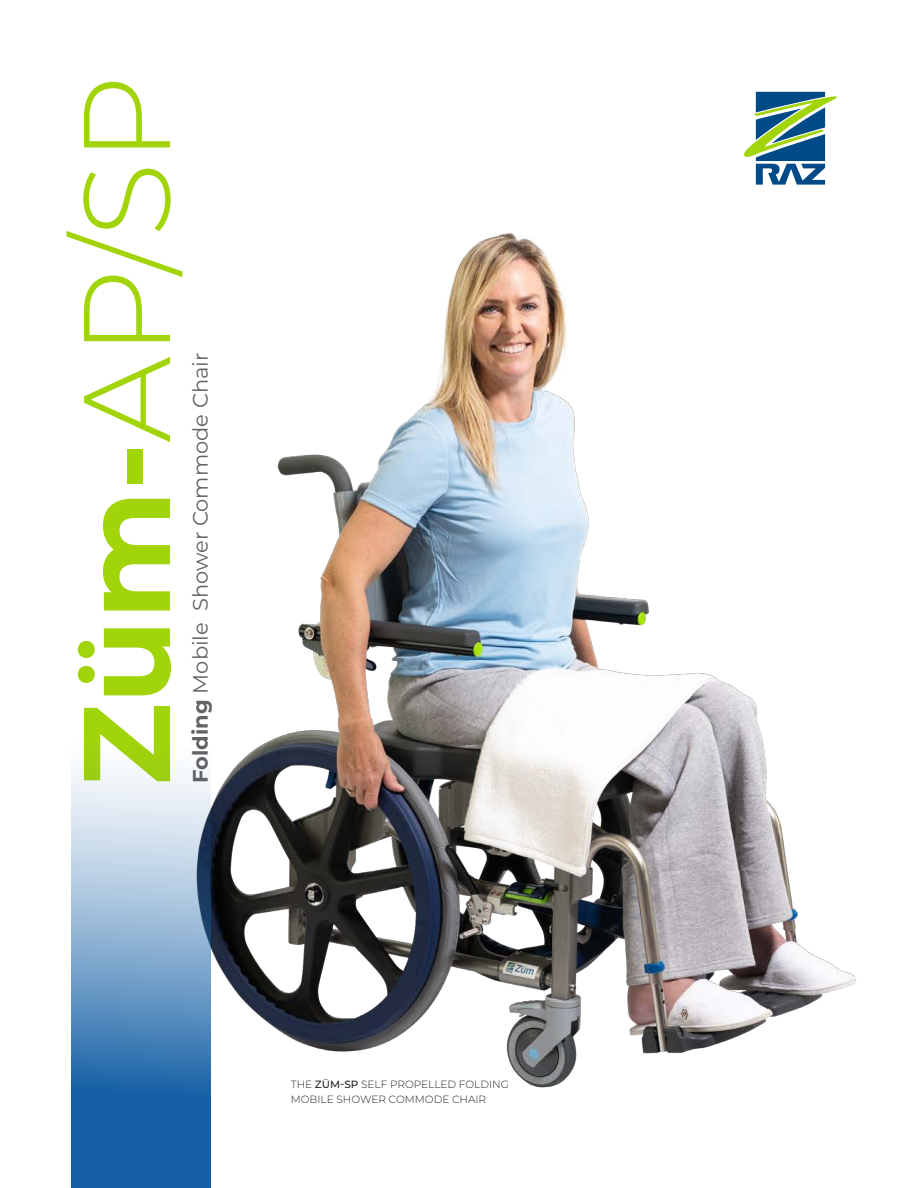
<style>
.page{position:relative;width:918px;height:1188px;background:#fff}
.page>*{position:absolute;margin:0;border:0;box-sizing:border-box;transform-origin:0 0}
.t1{font:300 123px "Montserrat";color:#a2d40a}
.t2{font:21px "Montserrat";color:#636366}
.t3{font:300 10.5px "Montserrat";color:#231f20}
.s1{font-weight:700}
.s2{font-weight:500}
</style>
<div class="page">
<svg style="left:754px;top:92px;width:83px;height:25px"></svg>
<img style="left:211px;top:117px;width:646px;height:971px">
<svg style="left:71px;top:768px;width:140px;height:420px;background:#74a0c8"></svg>
<p class="t1" style="left:43px;top:786px;width:713px;rotate:-90deg"><span class="s1">Züm-</span>AP/SP</p>
<p class="t2" style="left:186px;top:783px;width:432px;rotate:-90deg"><span class="s1">Folding</span> Mobile Shower Commode Chair</p>
<p class="t3" style="left:291px;top:1077px;width:220px">THE <span class="s2">ZÜM-SP</span> SELF PROPELLED FOLDING</p>
<p class="t3" style="left:291px;top:1092px;width:197px">MOBILE SHOWER COMMODE CHAIR</p>
</div>
